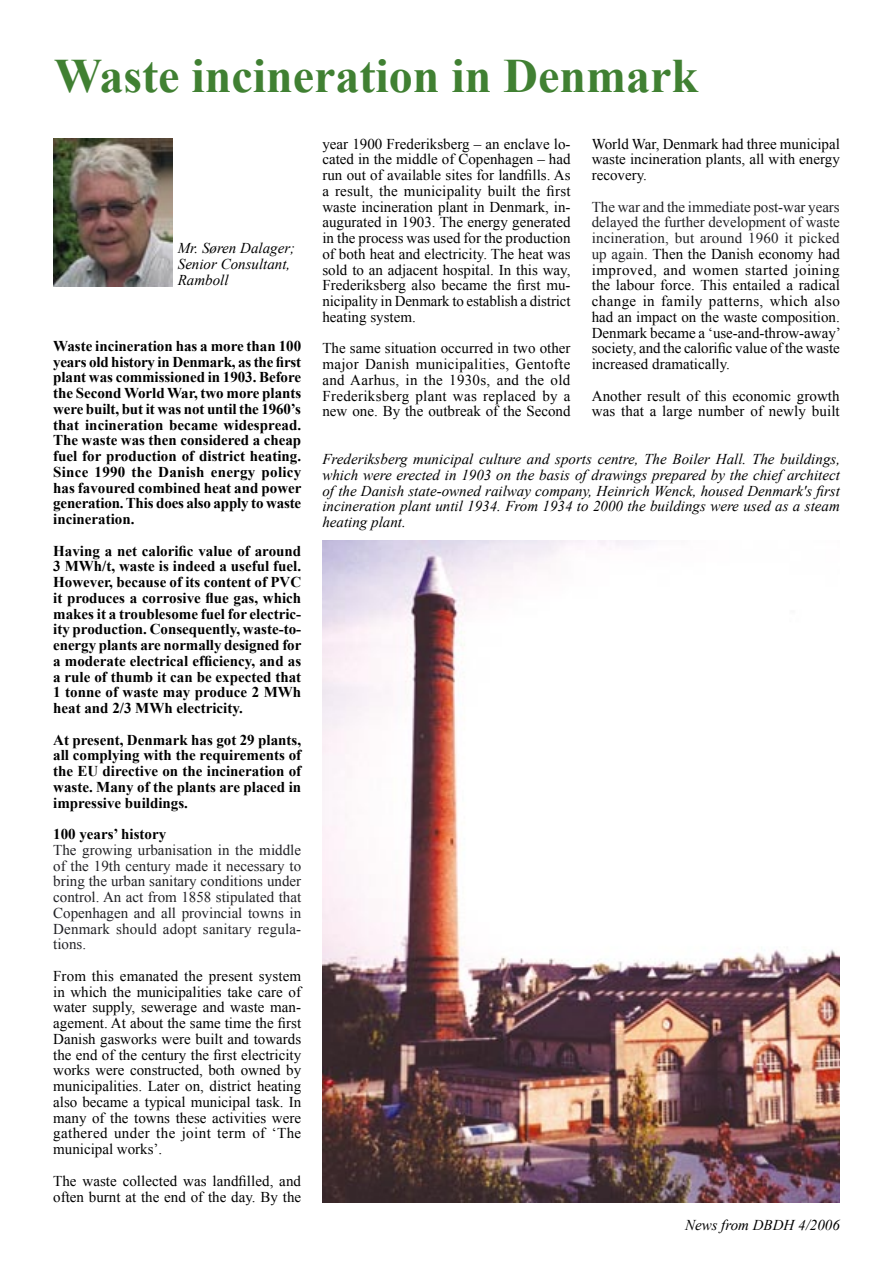
<style>
.page{position:relative;width:893px;height:1263px;background:#fff}
.page>*{position:absolute;margin:0;border:0;box-sizing:border-box;transform-origin:0 0}
.Normal_-_overskrift{font:700 48px "Times New Roman";color:#408032}
.Normal_-_brødtekst{font:15px/15.8px "Times New Roman";color:#000;text-align:justify}
.Normal_-_brødtekst-2{font:700 15px/15.8px "Times New Roman";color:#000;text-align:justify}
.Normal_-_billedtekst{font:italic 15px/15.8px "Times New Roman";color:#000}
.Normal_-_brødtekst-3{font:15px/15.8px "Times New Roman";letter-spacing:.01em;color:#212125;text-align:justify}
.Master_højre_footer{font:italic 15px "Times New Roman";color:#000}
.s1{color:#212125}
</style>
<div class="page">
<img style="left:53px;top:138px;width:119px;height:149px">
<img style="left:322px;top:540px;width:518px;height:662px">
<p class="Normal_-_overskrift" style="left:54px;top:43px;width:646px">Waste incineration in Denmark</p>
<p class="Normal_-_billedtekst" style="left:178px;top:240px;width:119px">Mr. Søren Dalager;<br>Senior Consultant,<br>Ramboll</p>
<p class="Normal_-_brødtekst-2" style="left:53px;top:338px;width:250px">Waste incineration has a more than 100 years old history in Denmark, as the first plant was commissioned in 1903. Before the Second World War, two more plants were built, but it was not until the 1960’s that incineration became widespread.<br>The waste was then considered a cheap fuel for production of district heating.<br>Since 1990 the Danish energy policy has favoured combined heat and power generation. This does also apply to waste incineration.</p>
<p class="Normal_-_brødtekst-2" style="left:53px;top:542px;width:250px">Having a net calorific value of around 3 MWh/t, waste is indeed a useful fuel.<br>However, because of its content of PVC it produces a corrosive flue gas, which makes it a troublesome fuel for electric&shy;ity production. Consequently, waste-to&shy;energy plants are normally designed for a moderate electrical efficiency, and as a rule of thumb it can be expected that 1 tonne of waste may produce 2 MWh heat and 2/3 MWh electricity.</p>
<p class="Normal_-_brødtekst-2" style="left:53px;top:731px;width:250px">At present, Denmark has got 29 plants, all complying with the requirements of the EU directive on the incineration of waste. Many of the plants are placed in impressive buildings.</p>
<p class="Normal_-_brødtekst-2" style="left:53px;top:826px;width:115px">100 years’ history</p>
<p class="Normal_-_brødtekst-3" style="left:53px;top:842px;width:250px">The growing urbanisation in the middle of the 19th century made it necessary to bring the urban sanitary conditions under control. An act from 1858 stipulated that Copenhagen and all provincial towns in Denmark should adopt sanitary regula&shy;tions.</p>
<p class="Normal_-_brødtekst" style="left:53px;top:968px;width:250px">From this emanated the present system in which the municipalities take care of water supply, sewerage and waste man&shy;agement. At about the same time the first Danish gasworks were built and towards the end of the century the first electricity works were constructed, both owned by municipalities. Later on, district heating also became a typical municipal task. In many of the towns these activities were gathered under the joint term of ‘The municipal works’.</p>
<p class="Normal_-_brødtekst" style="left:53px;top:1172px;width:250px">The waste collected was landfilled, and often burnt at the end of the day. By the</p>
<p class="Normal_-_brødtekst" style="left:322px;top:135px;width:250px">year 1900 Frederiksberg – an enclave lo&shy;cated in the middle of Copenhagen – had run out of available sites for landfills. As a result, the municipality built the first waste incineration plant in Denmark, in&shy;augurated in 1903. The energy generated in the process was used for the production of both heat and electricity. The heat was sold to an adjacent hospital. In this way, Frederiksberg also became the first mu&shy;nicipality in Denmark to establish a district heating system.</p>
<p class="Normal_-_brødtekst" style="left:322px;top:340px;width:250px">The same situation occurred in two other major Danish municipalities, Gentofte and Aarhus, in the 1930s, and the old Frederiksberg plant was replaced by a new one. By the outbreak of the Second</p>
<p class="Normal_-_brødtekst" style="left:592px;top:135px;width:250px">World War, Denmark had three municipal waste incineration plants, all with energy recovery.</p>
<p class="Normal_-_brødtekst" style="left:592px;top:198px;width:251px"><span class="s1">The war and the immediate post-war years delayed the further development of waste incineration, but around 1960 it picked up again.</span> Then the Danish economy had improved, and women started joining the labour force. This entailed a radical change in family patterns, which also had an impact on the waste composition.<br>Denmark became a ‘use-and-throw-away’ society, and the calorific value of the waste increased dramatically.</p>
<p class="Normal_-_brødtekst" style="left:592px;top:387px;width:249px">Another result of this economic growth was that a large number of newly built</p>
<p class="Normal_-_billedtekst" style="left:322px;top:451px;width:519px;text-align:justify">Frederiksberg municipal culture and sports centre, The Boiler Hall. The buildings, which were erected in 1903 on the basis of drawings prepared by the chief architect of the Danish state-owned railway company, Heinrich Wenck, housed Denmark's first incineration plant until 1934. From 1934 to 2000 the buildings were used as a steam heating plant.</p>
<p class="Master_højre_footer" style="left:685px;top:1215px;width:156px">News from DBDH 4/2006</p>
</div>
